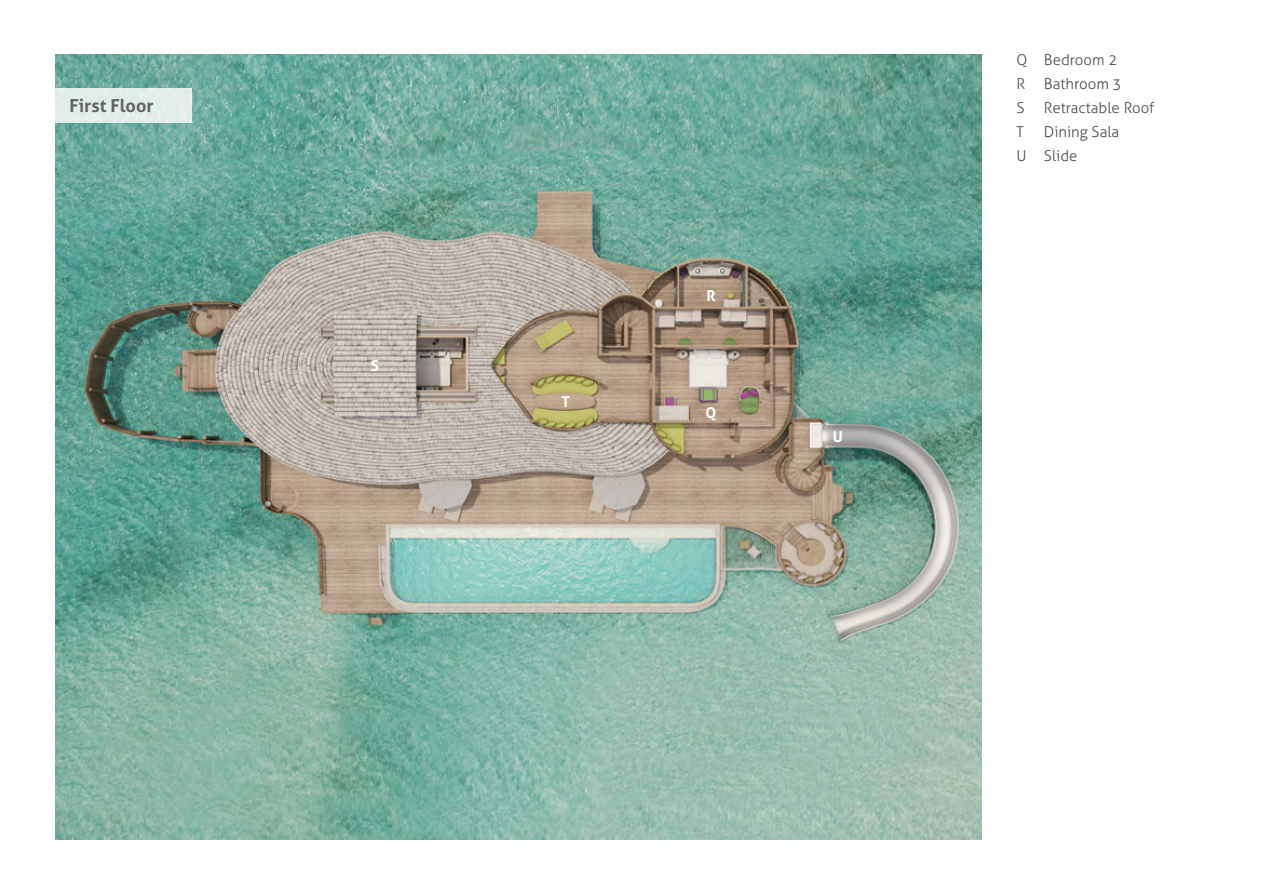
<style>
.page{position:relative;width:1263px;height:893px;background:#fff}
.page>*{position:absolute;margin:0;border:0;box-sizing:border-box;transform-origin:0 0}
.t1{font:700 18px "Aller";color:#636466}
.t2{font:300 15px/24px "Aller";color:#4d4d4f}
.t3{font:700 15px "Aller";color:#fff}
</style>
<div class="page">
<img style="left:55px;top:55px;width:927px;height:784px">
<div style="left:54px;top:89px;width:138px;height:34px;background:#e1eeeb"></div>
<p class="t1" style="left:70px;top:99px;width:86px">First Floor</p>
<p class="t3" style="left:371px;top:360px;width:10px">S</p>
<p class="t3" style="left:561px;top:396px;width:10px">T</p>
<p class="t3" style="left:706px;top:289px;width:11px">R</p>
<p class="t3" style="left:706px;top:407px;width:12px">Q</p>
<p class="t3" style="left:833px;top:431px;width:12px">U</p>
<p class="t2" style="left:1016px;top:49px;width:107px">Q Bedroom 2<br>R Bathroom 3<br>S</p>
<p class="t2" style="left:1044px;top:96px;width:112px">Retractable Roof</p>
<p class="t2" style="left:1016px;top:121px;width:104px;text-indent:28px">Dining Sala<br>U Slide</p>
<p class="t2" style="left:1016px;top:121px;width:9px">T</p>
</div>
